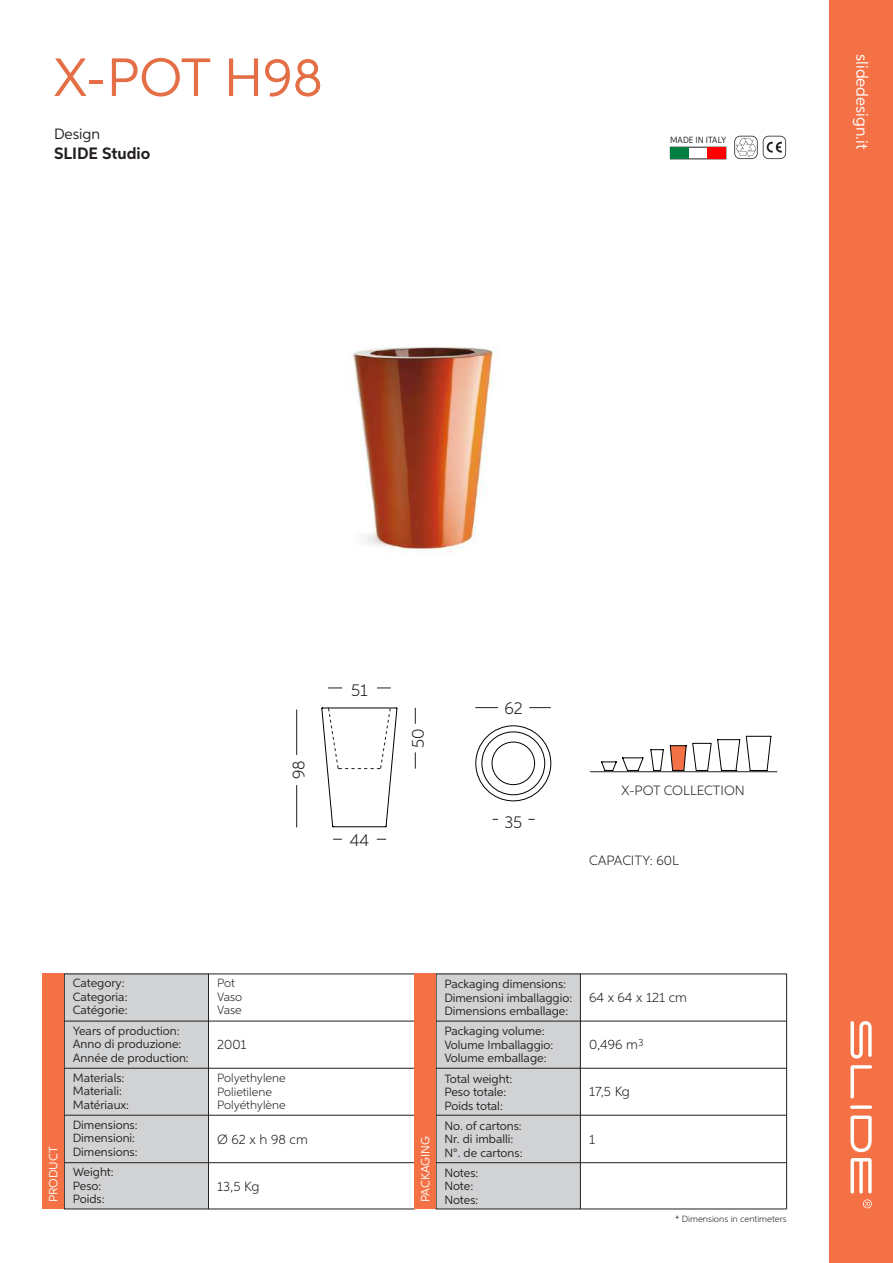
<style>
.page{position:relative;width:893px;height:1263px;background:#fff}
.page>*{position:absolute;margin:0;border:0;box-sizing:border-box;transform-origin:0 0}
.t1{font:54px "Aspira";color:#e46f46}
.t2{font:300 17.25px "Aspira";color:#231f20}
.t3{font:16.5px "Aspira";color:#fff}
.t4{font:700 16.5px "Aspira";color:#231f20}
.t5{font:15px "Aspira";color:#231f20}
.t6{font:300 13.5px "Aspira";color:#231f20}
.t7{font:12px/13.5px "Aspira";color:#231f20}
.t8{font:300 12px/13.5px "Aspira";letter-spacing:-.02em;color:#231f20}
.t9{font:12px "Aspira";color:#fff}
.t10{font:300 9px "Aspira";color:#231f20}
.t11{font:9px "Aspira Nar";color:#231f20}
</style>
<div class="page">
<div style="left:829px;top:0;width:64px;height:1263px;background:#f37144"></div>
<svg style="left:863px;top:1199px;width:9px;height:9px"></svg>
<svg style="left:850px;top:1105px;width:22px;height:4px"></svg>
<svg style="left:850px;top:1115px;width:22px;height:37px"></svg>
<svg style="left:850px;top:1065px;width:22px;height:33px"></svg>
<svg style="left:850px;top:1158px;width:22px;height:35px"></svg>
<svg style="left:850px;top:1021px;width:22px;height:37px"></svg>
<svg style="left:734px;top:136px;width:52px;height:23px"></svg>
<div style="left:670px;top:147px;width:19px;height:12px;background:#008040"></div>
<div style="left:708px;top:147px;width:18px;height:12px;background:#fe0000"></div>
<div style="left:64px;top:974px;width:144px;height:235px;background:#d1d2d4"></div>
<div style="left:64px;top:974px;width:145px;height:235px;border:1px solid #231f20"></div>
<div style="left:436px;top:974px;width:144px;height:235px;background:#d1d2d4"></div>
<div style="left:436px;top:974px;width:145px;height:235px;border:1px solid #231f20"></div>
<hr style="left:64px;top:1021px;width:722px;height:1px;background:#231f20">
<hr style="left:209px;top:974px;width:206px;height:1px;background:#231f20">
<hr style="left:64px;top:1068px;width:723px;height:1px;background:#231f20">
<hr style="left:64px;top:1115px;width:722px;height:1px;background:#231f20">
<hr style="left:209px;top:1209px;width:206px;height:1px;background:#231f20">
<hr style="left:581px;top:1209px;width:205px;height:1px;background:#231f20">
<hr style="left:64px;top:1162px;width:723px;height:1px;background:#231f20">
<hr style="left:581px;top:974px;width:206px;height:1px;background:#231f20">
<hr style="left:786px;top:974px;width:1px;height:235px;background:#231f20">
<div style="left:43px;top:974px;width:21px;height:235px;background:#f37144"></div>
<div style="left:415px;top:974px;width:21px;height:235px;background:#f37144"></div>
<img style="left:352px;top:347px;width:146px;height:205px">
<svg style="left:601px;top:735px;width:171px;height:36px"></svg>
<hr style="left:590px;top:771px;width:187px;height:1px;background:#231f20">
<svg style="left:321px;top:707px;width:77px;height:120px"></svg>
<hr style="left:296px;top:709px;width:1px;height:118px;background:#231f20">
<hr style="left:415px;top:708px;width:1px;height:60px;background:#231f20">
<hr style="left:333px;top:839px;width:53px;height:1px;background:#231f20">
<hr style="left:328px;top:687px;width:63px;height:1px;background:#231f20">
<div style="left:287px;top:755px;width:18px;height:30px;background:#fff"></div>
<div style="left:343px;top:679px;width:33px;height:18px;background:#fff"></div>
<div style="left:407px;top:724px;width:18px;height:28px;background:#fff"></div>
<div style="left:342px;top:829px;width:34px;height:18px;background:#fff"></div>
<svg style="left:475px;top:725px;width:77px;height:77px"></svg>
<hr style="left:475px;top:707px;width:76px;height:1px;background:#231f20">
<hr style="left:493px;top:819px;width:42px;height:1px;background:#231f20">
<div style="left:499px;top:697px;width:30px;height:18px;background:#fff"></div>
<div style="left:499px;top:810px;width:29px;height:19px;background:#fff"></div>
<h1 class="t1" style="left:54px;top:45px;width:270px">X-POT H98</h1>
<p class="t5" style="left:54px;top:125px;width:48px">Design</p>
<h3 class="t4" style="left:54px;top:143px;width:98px">SLIDE Studio</h3>
<p class="t11" style="left:670px;top:134px;width:58px">MADE IN ITALY</p>
<h3 class="t3" style="left:872px;top:54px;width:97px;rotate:90deg">slidedesign.it</h3>
<h2 class="t2" style="left:288px;top:779px;width:20px;rotate:-90deg">98</h2>
<h2 class="t2" style="left:351px;top:680px;width:18px">51</h2>
<h2 class="t2" style="left:350px;top:829px;width:21px">44</h2>
<h2 class="t2" style="left:407px;top:748px;width:21px;rotate:-90deg">50</h2>
<h2 class="t2" style="left:505px;top:698px;width:20px">62</h2>
<h2 class="t2" style="left:504px;top:811px;width:19px">35</h2>
<p class="t6" style="left:622px;top:782px;width:125px">X-POT COLLECTION</p>
<p class="t6" style="left:589px;top:852px;width:91px">CAPACITY: 60L</p>
<p class="t7" style="left:73px;top:976px;width:56px">Category:<br>Categoria:<br>Catégorie:</p>
<p class="t7" style="left:73px;top:1024px;width:118px">Years of production:<br>Anno di produzione:<br>Année de production:</p>
<p class="t8" style="left:217px;top:976px;width:27px">Pot<br>Vaso<br>Vase</p>
<p class="t6" style="left:217px;top:1036px;width:31px">2001</p>
<p class="t7" style="left:73px;top:1071px;width:58px">Materials:<br>Materiali:<br>Matériaux:</p>
<p class="t7" style="left:73px;top:1118px;width:66px">Dimensions:<br>Dimensioni:<br>Dimensions:</p>
<p class="t8" style="left:217px;top:1071px;width:70px">Polyethylene<br>Polietilene<br>Polyéthylène</p>
<p class="t6" style="left:217px;top:1131px;width:92px">Ø 62 x h 98 cm</p>
<p class="t9" style="left:46px;top:1202px;width:57px;rotate:-90deg">PRODUCT</p>
<p class="t9" style="left:418px;top:1202px;width:68px;rotate:-90deg">PACKAGING</p>
<p class="t7" style="left:73px;top:1165px;width:42px">Weight:<br>Peso:<br>Poids:</p>
<p class="t6" style="left:217px;top:1178px;width:44px">13,5 Kg</p>
<p class="t7" style="left:444px;top:977px;width:129px">Packaging dimensions:<br>Dimensioni imballaggio:<br>Dimensions emballage:</p>
<p class="t7" style="left:444px;top:1024px;width:111px">Packaging volume:<br>Volume Imballaggio:<br>Volume emballage:</p>
<p class="t7" style="left:444px;top:1072px;width:70px">Total weight:<br>Peso totale:<br>Poids total:</p>
<p class="t7" style="left:444px;top:1118px;width:80px">No. of cartons:<br>Nr. di imballi:<br>N°. de cartons:</p>
<p class="t7" style="left:444px;top:1165px;width:36px">Notes:<br>Note:<br>Notes:</p>
<p class="t6" style="left:589px;top:989px;width:99px">64 x 64 x 121 cm</p>
<p class="t6" style="left:589px;top:1036px;width:56px">0,496 m<sup>3</sup></p>
<p class="t6" style="left:589px;top:1083px;width:42px">17,5 Kg</p>
<p class="t6" style="left:589px;top:1131px;width:7px">1</p>
<p class="t10" style="left:675px;top:1213px;width:113px">* Dimensions in centimeters</p>
</div>
